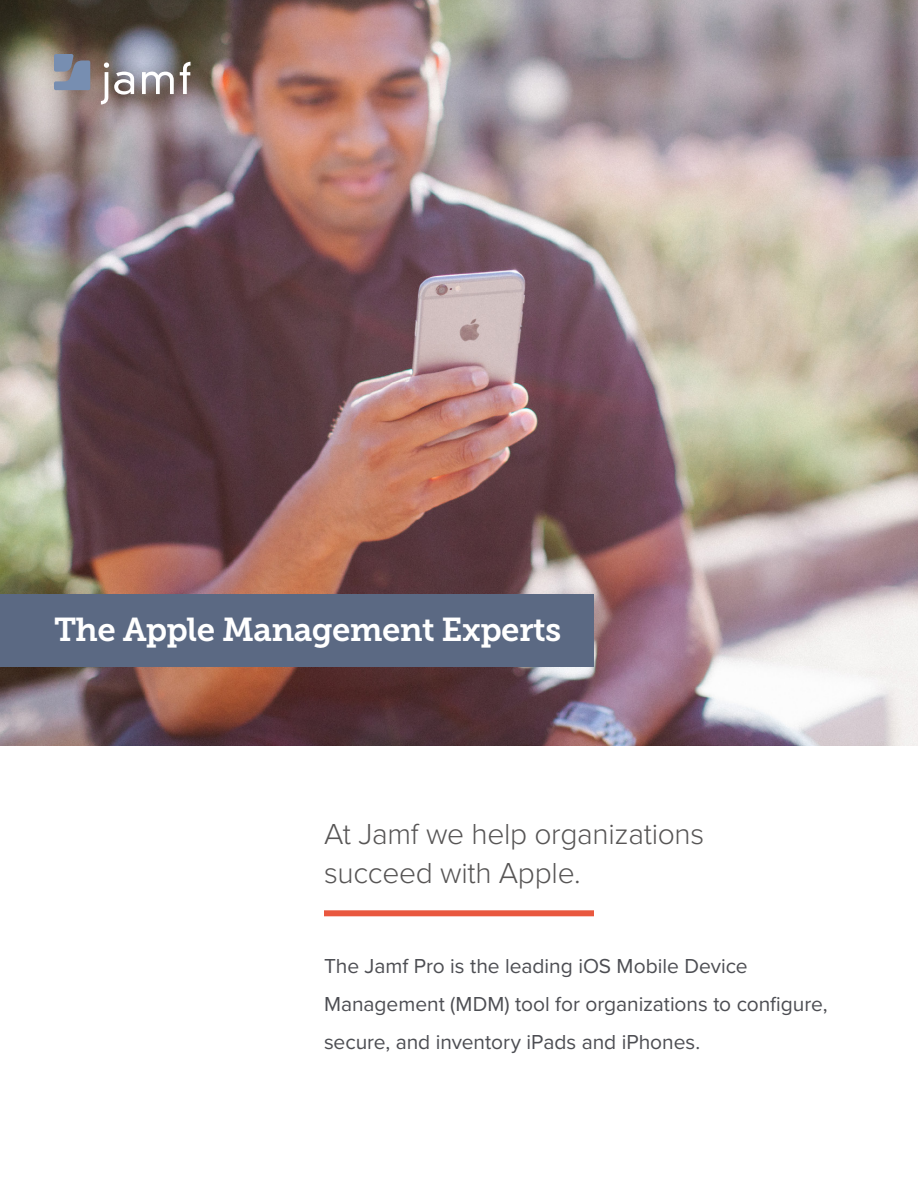
<style>
.page{position:relative;width:918px;height:1188px;background:#fff}
.page>*{position:absolute;margin:0;border:0;box-sizing:border-box;transform-origin:0 0}
.HEADLINE{font:33px "Museo Slab 700";letter-spacing:-.02em;color:#fff}
.First_HEADLINE{font:300 30px/39px "Proxima Nova";letter-spacing:-.01em;color:#575555}
.Intro{font:21px "Proxima Nova";color:#4d4e53}
</style>
<div class="page">
<img style="left:0;top:0;width:918px;height:745px">
<svg style="left:101px;top:62px;width:33px;height:43px"></svg>
<svg style="left:142px;top:72px;width:32px;height:22px"></svg>
<svg style="left:180px;top:62px;width:11px;height:32px"></svg>
<svg style="left:54px;top:54px;width:36px;height:36px"></svg>
<div style="left:0;top:594px;width:594px;height:72px;background:#5b6983"></div>
<div style="left:324px;top:910px;width:270px;height:6px;background:#e9583f"></div>
<p class="HEADLINE" style="left:54px;top:611px;width:509px">The Apple Management Experts</p>
<p class="First_HEADLINE" style="left:324px;top:816px;width:382px">At Jamf we help organizations succeed with Apple.</p>
<p class="Intro" style="left:324px;top:953px;width:425px">The Jamf Pro is the leading iOS Mobile Device</p>
<p class="Intro" style="left:324px;top:991px;width:505px">Management (MDM) tool for organizations to configure,</p>
<p class="Intro" style="left:324px;top:1030px;width:378px">secure, and inventory iPads and iPhones.</p>
</div>
